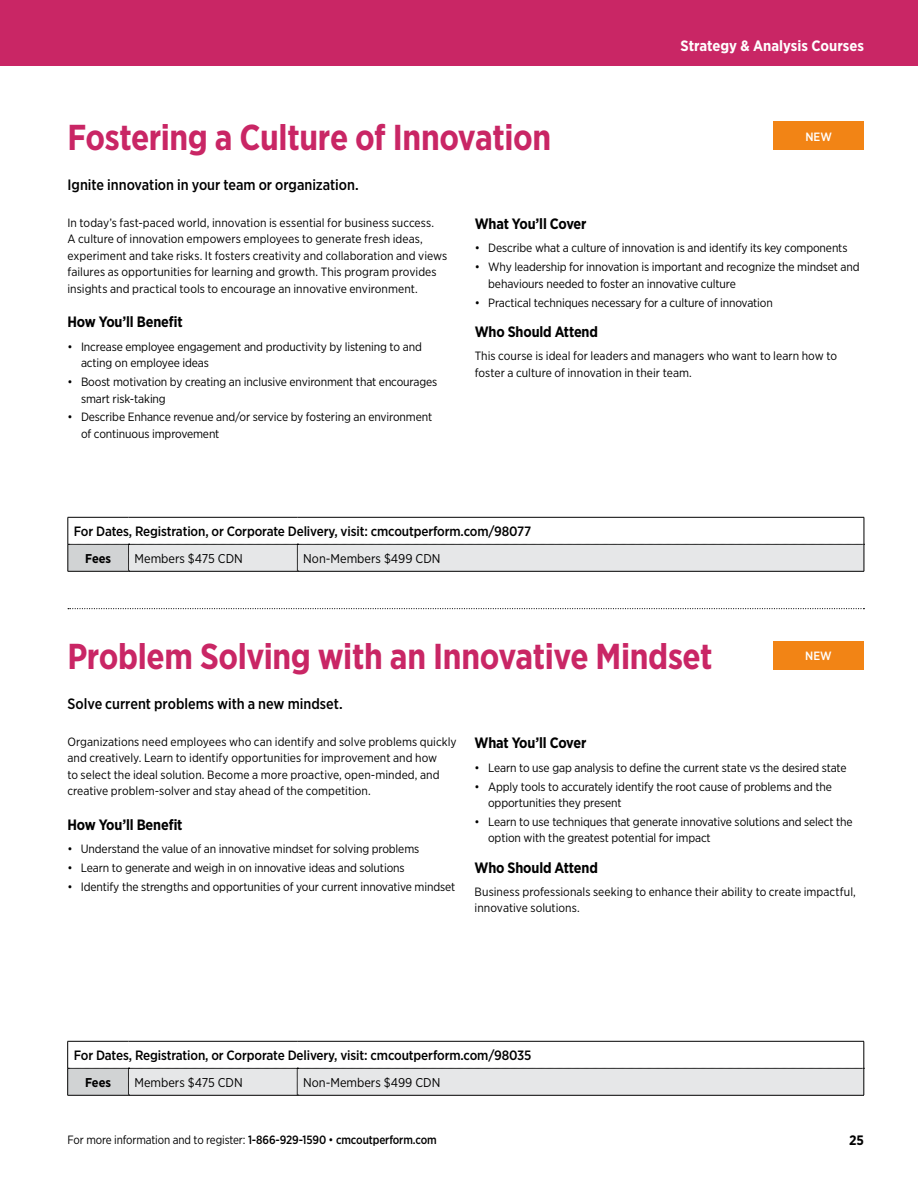
<style>
.page{position:relative;width:918px;height:1188px;background:#fff}
.page>*{position:absolute;margin:0;border:0;box-sizing:border-box;transform-origin:0 0}
.t1{font:700 36px "Gotham Narrow";letter-spacing:-.01em;color:#c92665;scale:.95 1}
.t2{font:700 15px "Gotham Narrow";letter-spacing:-.01em;color:#000}
.t3{font:500 15px "Gotham Narrow";color:#000}
.t4{font:700 15px "Gotham Narrow";color:#fff}
.t5{font:700 13.65px "Gotham Narrow";color:#000}
.t6{font:500 13.5px "Gotham Narrow";letter-spacing:-.01em;color:#000}
.t7{font:12.75px "Gotham Narrow";color:#000}
.t8{font:700 12.75px "Gotham Narrow";color:#000}
.t9{font:12px/16.5px "Gotham Narrow";letter-spacing:-.01em;color:#000}
.t10{font:12px "Gotham Narrow";letter-spacing:-.01em;color:#000;scale:.96 1}
.t11{font:500 12px "Gotham Narrow";color:#fff}
.s1{font-weight:500}
</style>
<div class="page">
<div style="left:0;top:0;width:918px;height:66px;background:#c92665"></div>
<svg style="left:68px;top:517px;width:797px;height:55px"></svg>
<div style="left:773px;top:122px;width:91px;height:28px;background:#f28415"></div>
<svg style="left:67px;top:1041px;width:798px;height:55px"></svg>
<div style="left:773px;top:641px;width:91px;height:28px;background:#f28415"></div>
<svg style="left:68px;top:608px;width:796px;height:1px"></svg>
<p class="t4" style="left:681px;top:36px;width:185px">Strategy &amp; Analysis Courses</p>
<h1 class="t1" style="left:68px;top:115px;width:511px">Fostering a Culture of Innovation</h1>
<p class="t3" style="left:68px;top:175px;width:293px">Ignite innovation in your team or organization.</p>
<p class="t9" style="left:68px;top:214px;width:381px">In today’s fast-paced world, innovation is essential for business success.<br>A culture of innovation empowers employees to generate fresh ideas, experiment and take risks. It fosters creativity and collaboration and views failures as opportunities for learning and growth. This program provides insights and practical tools to encourage an innovative environment.</p>
<p class="t2" style="left:68px;top:312px;width:117px">How You’ll Benefit</p>
<p class="t9" style="left:81px;top:338px;width:342px;text-indent:-14px">• Increase employee engagement and productivity by listening to and acting on employee ideas</p>
<p class="t9" style="left:81px;top:373px;width:358px;text-indent:-14px">• Boost motivation by creating an inclusive environment that encourages smart risk-taking</p>
<p class="t9" style="left:81px;top:409px;width:353px;text-indent:-14px">• Describe Enhance revenue and/or service by fostering an environment of continuous improvement</p>
<p class="t11" style="left:805px;top:129px;width:28px">NEW</p>
<p class="t2" style="left:475px;top:214px;width:113px">What You’ll Cover</p>
<p class="t9" style="left:475px;top:240px;width:374px">• Describe what a culture of innovation is and identify its key components</p>
<p class="t9" style="left:488px;top:259px;width:373px;text-indent:-14px">• Why leadership for innovation is important and recognize the mindset and behaviours needed to foster an innovative culture</p>
<p class="t9" style="left:475px;top:294px;width:300px">• Practical techniques necessary for a culture of innovation</p>
<p class="t2" style="left:475px;top:322px;width:125px">Who Should Attend</p>
<p class="t9" style="left:475px;top:348px;width:364px">This course is ideal for leaders and managers who want to learn how to foster a culture of innovation in their team.</p>
<p class="t6" style="left:74px;top:523px;width:459px">For Dates, Registration, or Corporate Delivery, visit: cmcoutperform.com/98077</p>
<p class="t8" style="left:85px;top:550px;width:28px">Fees</p>
<p class="t7" style="left:135px;top:551px;width:110px">Members $475 CDN</p>
<p class="t7" style="left:303px;top:551px;width:139px">Non-Members $499 CDN</p>
<h1 class="t1" style="left:67px;top:634px;width:681px">Problem Solving with an Innovative Mindset</h1>
<p class="t3" style="left:68px;top:695px;width:277px">Solve current problems with a new mindset.</p>
<p class="t11" style="left:805px;top:648px;width:28px">NEW</p>
<p class="t9" style="left:67px;top:733px;width:391px">Organizations need employees who can identify and solve problems quickly and creatively. Learn to identify opportunities for improvement and how<br>to select the ideal solution. Become a more proactive, open-minded, and creative problem-solver and stay ahead of the competition.</p>
<p class="t2" style="left:67px;top:815px;width:117px">How You’ll Benefit</p>
<p class="t9" style="left:67px;top:841px;width:353px">• Understand the value of an innovative mindset for solving problems</p>
<p class="t9" style="left:67px;top:859px;width:339px">• Learn to generate and weigh in on innovative ideas and solutions</p>
<p class="t9" style="left:67px;top:878px;width:390px">• Identify the strengths and opportunities of your current innovative mindset</p>
<p class="t2" style="left:475px;top:733px;width:113px">What You’ll Cover</p>
<p class="t9" style="left:475px;top:759px;width:374px">• Learn to use gap analysis to define the current state vs the desired state</p>
<p class="t9" style="left:488px;top:778px;width:345px;text-indent:-14px">• Apply tools to accurately identify the root cause of problems and the opportunities they present</p>
<p class="t9" style="left:488px;top:813px;width:366px;text-indent:-14px">• Learn to use techniques that generate innovative solutions and select the option with the greatest potential for impact</p>
<p class="t2" style="left:475px;top:858px;width:125px">Who Should Attend</p>
<p class="t9" style="left:475px;top:883px;width:383px">Business professionals seeking to enhance their ability to create impactful, innovative solutions.</p>
<p class="t6" style="left:74px;top:1047px;width:459px">For Dates, Registration, or Corporate Delivery, visit: cmcoutperform.com/98035</p>
<p class="t8" style="left:85px;top:1074px;width:28px">Fees</p>
<p class="t7" style="left:134px;top:1075px;width:110px">Members $475 CDN</p>
<p class="t7" style="left:303px;top:1075px;width:139px">Non-Members $499 CDN</p>
<p class="t10" style="left:68px;top:1132px;width:386px">For more information and to register: <span class="s1">1-866-929-1590</span> • <span class="s1">cmcoutperform.com</span></p>
<p class="t5" style="left:849px;top:1131px;width:16px">25</p>
</div>
